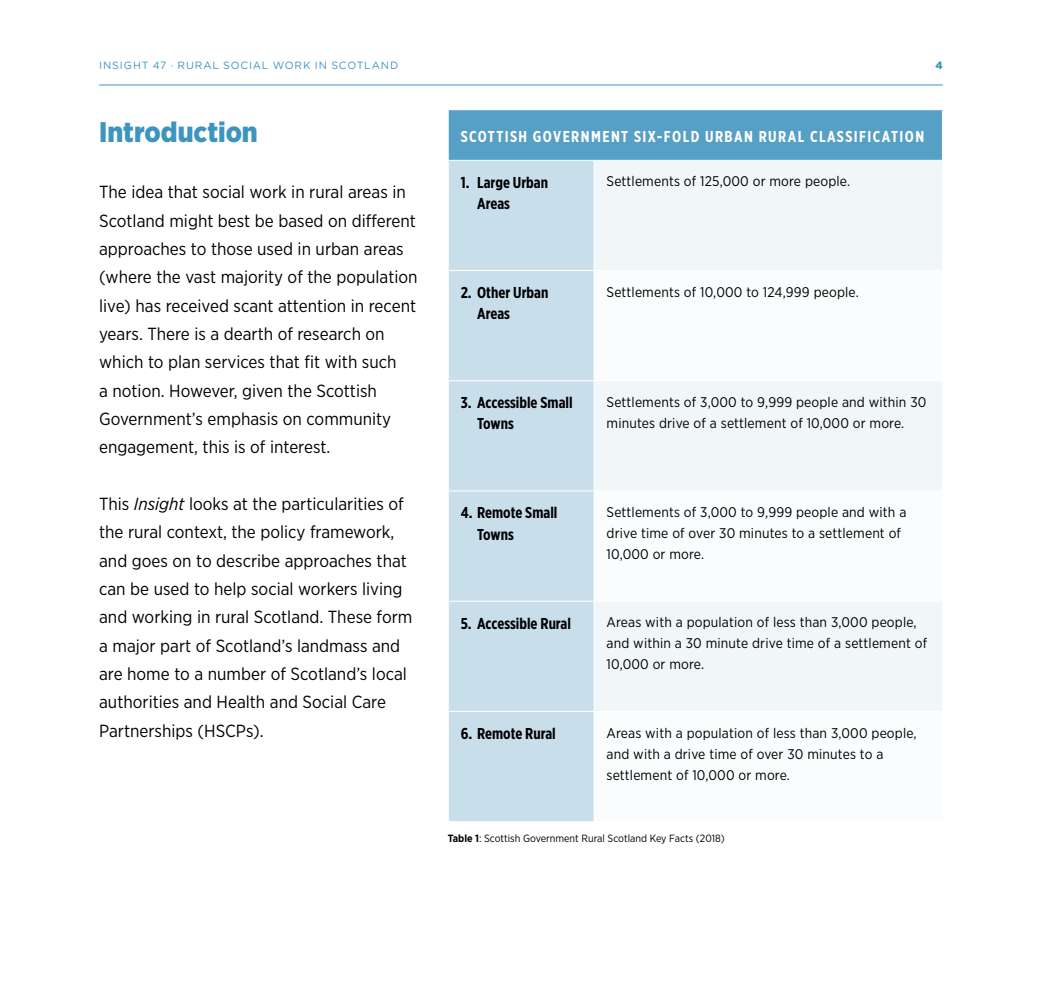
<style>
.page{position:relative;width:1042px;height:993px;background:#fff}
.page>*{position:absolute;margin:0;border:0;box-sizing:border-box;transform-origin:0 0}
.t1{font:900 28.35px "Gotham Narrow";color:#3d95bf}
.t2{font:17.5px/28.3px "Gotham Narrow";color:#000}
.t3{font:700 15.75px/21px "Gotham X Narrow";color:#000}
.Table_header_-_left{font:700 15.75px "Gotham X Narrow";letter-spacing:.09em;color:#fff}
.Table_data_-_left_al{font:14px/21px "Gotham Narrow";letter-spacing:.01em;color:#000}
.Captions{font:10.5px "Gotham Narrow";color:#000}
.t4{font:10.5px "Gotham Rounded";letter-spacing:.08em;color:#3d95bf}
.t5{font:900 10.5px "Gotham";color:#3d95bf}
.s1{font-style:italic}
.s2{font-weight:700}
</style>
<div class="page">
<hr style="left:99px;top:84px;width:844px;height:1px;background:#3d95bf">
<div style="left:448px;top:110px;width:494px;height:50px;background:#569fc5"></div>
<div style="left:449px;top:161px;width:145px;height:659px;background:#c9deeb"></div>
<div style="left:595px;top:161px;width:347px;height:109px;background:#f1f6f9"></div>
<svg style="left:595px;top:381px;width:347px;height:329px;fill:#f1f6f9"></svg>
<hr style="left:448px;top:270px;width:146px;height:1px;background:#fff">
<hr style="left:448px;top:380px;width:146px;height:1px;background:#fff">
<hr style="left:448px;top:490px;width:146px;height:1px;background:#fff">
<hr style="left:448px;top:600px;width:146px;height:1px;background:#fff">
<hr style="left:448px;top:710px;width:146px;height:1px;background:#fff">
<hr style="left:594px;top:490px;width:349px;height:1px;background:#fff">
<hr style="left:594px;top:600px;width:349px;height:1px;background:#fff">
<hr style="left:448px;top:110px;width:1px;height:50px;background:#fff">
<p class="t4" style="left:99px;top:58px;width:301px">INSIGHT 47 · RURAL SOCIAL WOR K IN SCOTLAN D</p>
<p class="t5" style="left:935px;top:58px;width:9px">4</p>
<h1 class="t1" style="left:99px;top:113px;width:160px">Introduction</h1>
<p class="t2" style="left:99px;top:178px;width:320px">The idea that social work in rural areas in Scotland might best be based on different approaches to those used in urban areas (where the vast majority of the population live) has received scant attention in recent years. There is a dearth of research on which to plan services that fit with such<br>a notion. However, given the Scottish Government’s emphasis on community engagement, this is of interest.</p>
<p class="t2" style="left:99px;top:489px;width:315px">This <span class="s1">Insight</span> looks at the particularities of the rural context, the policy framework, and goes on to describe approaches that can be used to help social workers living and working in rural Scotland. These form a major part of Scotland’s landmass and are home to a number of Scotland’s local authorities and Health and Social Care Partnerships (HSCPs).</p>
<p class="Table_header_-_left" style="left:461px;top:126px;width:465px">SCOTTISH GOVERNMENT SIX-FOLD URBAN RURAL CLASSIFICATION</p>
<p class="t3" style="left:477px;top:172px;width:72px;text-indent:-17px">1. Large Urban<br>Areas</p>
<p class="Table_data_-_left_al" style="left:606px;top:171px;width:245px">Settlements of 125,000 or more people.</p>
<p class="t3" style="left:477px;top:282px;width:73px;text-indent:-17px">2. Other Urban<br>Areas</p>
<p class="Table_data_-_left_al" style="left:606px;top:281px;width:254px">Settlements of 10,000 to 124,999 people.</p>
<p class="t3" style="left:477px;top:392px;width:97px;text-indent:-17px">3. Accessible Small<br>Towns</p>
<p class="Table_data_-_left_al" style="left:606px;top:391px;width:321px">Settlements of 3,000 to 9,999 people and within 30 minutes drive of a settlement of 10,000 or more.</p>
<p class="t3" style="left:477px;top:502px;width:82px;text-indent:-17px">4. Remote Small<br>Towns</p>
<p class="Table_data_-_left_al" style="left:606px;top:501px;width:301px">Settlements of 3,000 to 9,999 people and with a drive time of over 30 minutes to a settlement of<br>10,000 or more.</p>
<p class="t3" style="left:461px;top:612px;width:112px">5. Accessible Rural</p>
<p class="Table_data_-_left_al" style="left:606px;top:611px;width:322px">Areas with a population of less than 3,000 people, and within a 30 minute drive time of a settlement of<br>10,000 or more.</p>
<p class="t3" style="left:461px;top:722px;width:97px">6. Remote Rural</p>
<p class="Table_data_-_left_al" style="left:606px;top:721px;width:312px">Areas with a population of less than 3,000 people, and with a drive time of over 30 minutes to a settlement of 10,000 or more.</p>
<p class="Captions" style="left:448px;top:831px;width:278px"><span class="s2">Table 1</span>: Scottish Government Rural Scotland Key Facts (2018)</p>
</div>
